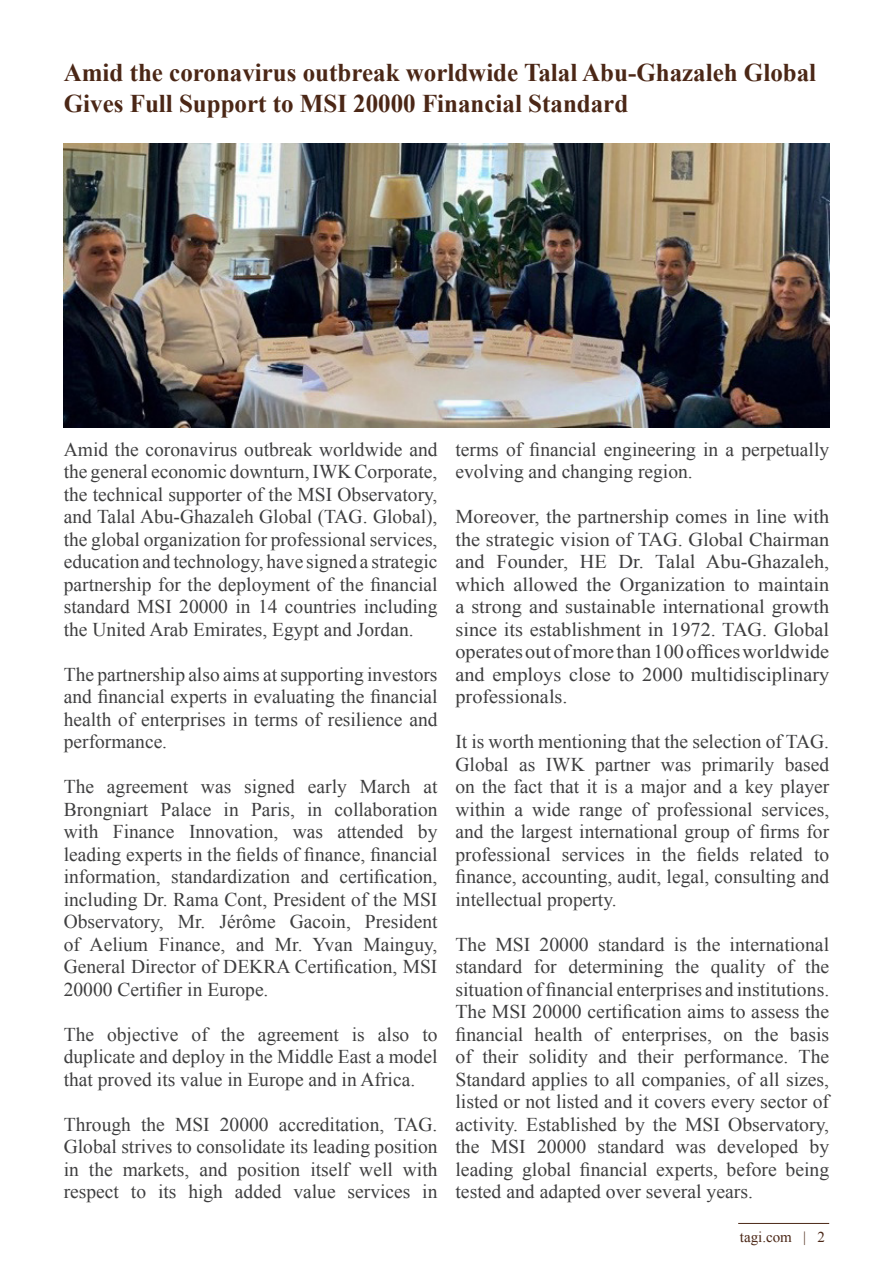
<style>
.page{position:relative;width:893px;height:1263px;background:#fff}
.page>*{position:absolute;margin:0;border:0;box-sizing:border-box;transform-origin:0 0}
.t1{font:700 25.5px/30.6px "Times New Roman";color:#4b2716}
.t2{font:19.5px/22.5px "Times New Roman";color:#3e3e3f}
.t3{font:19.5px/22.5px "Times New Roman";color:#3e3e3f;text-align:right;scale:1.04 1}
.t4{font:15px "Times New Roman";color:#4b2716}
</style>
<div class="page">
<hr style="left:738px;top:1223px;width:91px;height:1px;background:#4b2716">
<img style="left:64px;top:144px;width:765px;height:283px">
<p class="t1" style="left:64px;top:57px;width:754px">Amid the coronavirus outbreak worldwide Talal Abu-Ghazaleh Global<br>Gives Full Support to MSI 20000 Financial Standard</p>
<p class="t2" style="left:64px;top:438px;width:375px;text-align:justify">Amid the coronavirus outbreak worldwide and the general economic downturn, IWK Corporate, the technical supporter of the MSI Observatory, and Talal Abu-Ghazaleh Global (TAG. Global ,( the global organization for professional services, educationandtechnology,havesignedastrategic partnership for the deployment of the financial standard MSI 20000 in 14 countries including the United Arab Emirates, Egypt and Jordan.</p>
<p class="t2" style="left:64px;top:663px;width:375px;text-align:justify">The partnership also aims at supporting investors and financial experts in evaluating the financial health of enterprises in terms of resilience and performance.</p>
<p class="t2" style="left:423px;top:775px;width:16px">at</p>
<p class="t2" style="left:64px;top:775px;width:32px">The</p>
<p class="t2" style="left:244px;top:775px;width:52px">signed</p>
<p class="t2" style="left:308px;top:775px;width:40px">early</p>
<p class="t2" style="left:360px;top:775px;width:52px">March</p>
<p class="t2" style="left:107px;top:775px;width:83px">agreement</p>
<p class="t2" style="left:201px;top:775px;width:32px">was</p>
<p class="t2" style="left:64px;top:798px;width:86px">Brongniart</p>
<p class="t2" style="left:161px;top:798px;width:52px">Palace</p>
<p class="t2" style="left:224px;top:798px;width:17px">in</p>
<p class="t2" style="left:251px;top:798px;width:45px">Paris,</p>
<p class="t2" style="left:307px;top:798px;width:17px">in</p>
<p class="t2" style="left:335px;top:798px;width:104px">collaboration</p>
<p class="t2" style="left:64px;top:820px;width:36px">with</p>
<p class="t2" style="left:64px;top:843px;width:375px">leading experts in the fields of finance, financial</p>
<p class="t2" style="left:339px;top:865px;width:100px">certification,</p>
<p class="t2" style="left:113px;top:820px;width:63px">Finance</p>
<p class="t2" style="left:189px;top:820px;width:91px">Innovation,</p>
<p class="t2" style="left:337px;top:820px;width:68px">attended</p>
<p class="t2" style="left:418px;top:820px;width:21px">by</p>
<p class="t2" style="left:293px;top:820px;width:32px">was</p>
<p class="t2" style="left:64px;top:865px;width:98px">information,</p>
<p class="t2" style="left:64px;top:888px;width:375px">including Dr. Rama Cont, President of the MSI</p>
<p class="t2" style="left:365px;top:910px;width:74px">President</p>
<p class="t2" style="left:171px;top:865px;width:121px">standardization</p>
<p class="t2" style="left:301px;top:865px;width:30px">and</p>
<p class="t2" style="left:64px;top:910px;width:101px">Observatory,</p>
<p class="t2" style="left:290px;top:910px;width:63px">Gacoin,</p>
<p class="t2" style="left:219px;top:910px;width:58px">Jérôme</p>
<p class="t2" style="left:178px;top:910px;width:29px">Mr.</p>
<p class="t2" style="left:90px;top:933px;width:60px">Aelium</p>
<p class="t2" style="left:159px;top:933px;width:68px">Finance,</p>
<p class="t2" style="left:236px;top:933px;width:30px">and</p>
<p class="t2" style="left:363px;top:933px;width:76px">Mainguy,</p>
<p class="t2" style="left:64px;top:933px;width:375px">of<br>General Director of DEKRA Certification, MSI<br>20000 Certifier in Europe.</p>
<p class="t2" style="left:422px;top:1023px;width:17px">to</p>
<p class="t2" style="left:275px;top:933px;width:29px">Mr.</p>
<p class="t2" style="left:312px;top:933px;width:42px">Yvan</p>
<p class="t2" style="left:107px;top:1023px;width:73px">objective</p>
<p class="t2" style="left:64px;top:1023px;width:375px">The<br>duplicate and deploy in the Middle East a model that proved its value in Europe and in Africa.</p>
<p class="t2" style="left:394px;top:1113px;width:45px">TAG.</p>
<p class="t2" style="left:221px;top:1023px;width:25px">the</p>
<p class="t2" style="left:352px;top:1023px;width:15px">is</p>
<p class="t2" style="left:378px;top:1023px;width:33px">also</p>
<p class="t2" style="left:192px;top:1023px;width:18px">of</p>
<p class="t2" style="left:258px;top:1023px;width:83px">agreement</p>
<p class="t2" style="left:64px;top:1113px;width:69px">Through</p>
<p class="t2" style="left:64px;top:1135px;width:375px">Global strives to consolidate its leading position</p>
<p class="t2" style="left:403px;top:1158px;width:36px">with</p>
<p class="t2" style="left:141px;top:1113px;width:25px">the</p>
<p class="t2" style="left:279px;top:1113px;width:107px">accreditation,</p>
<p class="t2" style="left:175px;top:1113px;width:36px">MSI</p>
<p class="t2" style="left:220px;top:1113px;width:50px">20000</p>
<p class="t2" style="left:64px;top:1158px;width:17px">in</p>
<p class="t2" style="left:89px;top:1158px;width:25px">the</p>
<p class="t2" style="left:123px;top:1158px;width:68px">markets,</p>
<p class="t2" style="left:199px;top:1158px;width:30px">and</p>
<p class="t2" style="left:237px;top:1158px;width:64px">position</p>
<p class="t2" style="left:310px;top:1158px;width:40px">itself</p>
<p class="t2" style="left:359px;top:1158px;width:35px">well</p>
<p class="t2" style="left:64px;top:1180px;width:57px">respect</p>
<p class="t2" style="left:131px;top:1180px;width:17px">to</p>
<p class="t2" style="left:158px;top:1180px;width:20px">its</p>
<p class="t2" style="left:188px;top:1180px;width:36px">high</p>
<p class="t2" style="left:235px;top:1180px;width:48px">added</p>
<p class="t2" style="left:293px;top:1180px;width:44px">value</p>
<p class="t2" style="left:348px;top:1180px;width:64px">services</p>
<p class="t2" style="left:422px;top:1180px;width:17px">in</p>
<p class="t2" style="left:455px;top:438px;width:375px">terms of financial engineering in a perpetually evolving and changing region.</p>
<p class="t3" style="left:455px;top:505px;width:361px">Moreover, the partnership comes in line with the strategic vision of TAG. Global Chairman<br>Abu-Ghazaleh,</p>
<p class="t3" style="left:455px;top:550px;width:361px;text-align:left">and<br>which allowed the Organization to maintain a strong and sustainable international growth since its establishment in 1972. TAG. Global operatesoutofmorethan100officesworldwide and employs close to 2000 multidisciplinary professionals.</p>
<p class="t2" style="left:455px;top:730px;width:375px;text-align:right">It is worth mentioning that the selection of TAG. based</p>
<p class="t3" style="left:496px;top:550px;width:71px">Founder,</p>
<p class="t3" style="left:655px;top:550px;width:40px">Talal</p>
<p class="t3" style="left:580px;top:550px;width:27px">HE</p>
<p class="t3" style="left:618px;top:550px;width:26px">Dr.</p>
<p class="t2" style="left:455px;top:753px;width:55px">Global</p>
<p class="t2" style="left:455px;top:775px;width:375px">on the fact that it is a major and a key player</p>
<p class="t2" style="left:761px;top:798px;width:69px">services,</p>
<p class="t2" style="left:702px;top:753px;width:74px">primarily</p>
<p class="t2" style="left:546px;top:753px;width:40px">IWK</p>
<p class="t2" style="left:595px;top:753px;width:57px">partner</p>
<p class="t2" style="left:519px;top:753px;width:18px">as</p>
<p class="t2" style="left:661px;top:753px;width:32px">was</p>
<p class="t2" style="left:455px;top:798px;width:51px">within</p>
<p class="t2" style="left:455px;top:820px;width:375px">and the largest international group of firms for</p>
<p class="t2" style="left:814px;top:843px;width:17px">to</p>
<p class="t2" style="left:532px;top:798px;width:39px">wide</p>
<p class="t2" style="left:657px;top:798px;width:97px">professional</p>
<p class="t2" style="left:632px;top:798px;width:18px">of</p>
<p class="t2" style="left:579px;top:798px;width:45px">range</p>
<p class="t2" style="left:514px;top:798px;width:10px">a</p>
<p class="t2" style="left:455px;top:843px;width:375px">professional<br>finance, accounting, audit, legal, consulting and intellectual property.</p>
<p class="t2" style="left:730px;top:933px;width:101px">international</p>
<p class="t2" style="left:562px;top:843px;width:64px">services</p>
<p class="t2" style="left:636px;top:843px;width:17px">in</p>
<p class="t2" style="left:662px;top:843px;width:25px">the</p>
<p class="t2" style="left:697px;top:843px;width:44px">fields</p>
<p class="t2" style="left:750px;top:843px;width:55px">related</p>
<p class="t2" style="left:455px;top:933px;width:32px">The</p>
<p class="t2" style="left:598px;top:933px;width:68px">standard</p>
<p class="t2" style="left:674px;top:933px;width:15px">is</p>
<p class="t2" style="left:696px;top:933px;width:26px">the</p>
<p class="t2" style="left:495px;top:933px;width:37px">MSI</p>
<p class="t2" style="left:540px;top:933px;width:51px">20000</p>
<p class="t2" style="left:455px;top:955px;width:68px">standard</p>
<p class="t2" style="left:455px;top:978px;width:375px">situation offinancial enterprises and institutions.</p>
<p class="t2" style="left:455px;top:1000px;width:375px">The MSI 20000 certification aims to assess the</p>
<p class="t2" style="left:790px;top:1023px;width:41px">basis</p>
<p class="t2" style="left:568px;top:955px;width:97px">determining</p>
<p class="t2" style="left:675px;top:955px;width:26px">the</p>
<p class="t2" style="left:711px;top:955px;width:56px">quality</p>
<p class="t2" style="left:805px;top:955px;width:26px">the</p>
<p class="t2" style="left:534px;top:955px;width:24px">for</p>
<p class="t2" style="left:777px;top:955px;width:18px">of</p>
<p class="t2" style="left:455px;top:1023px;width:69px">financial</p>
<p class="t2" style="left:535px;top:1023px;width:50px">health</p>
<p class="t2" style="left:622px;top:1023px;width:92px">enterprises,</p>
<p class="t2" style="left:754px;top:1023px;width:26px">the</p>
<p class="t2" style="left:594px;top:1023px;width:18px">of</p>
<p class="t2" style="left:723px;top:1023px;width:21px">on</p>
<p class="t2" style="left:482px;top:1045px;width:38px">their</p>
<p class="t2" style="left:529px;top:1045px;width:61px">solidity</p>
<p class="t2" style="left:599px;top:1045px;width:30px">and</p>
<p class="t2" style="left:637px;top:1045px;width:38px">their</p>
<p class="t2" style="left:799px;top:1045px;width:32px">The</p>
<p class="t2" style="left:455px;top:1045px;width:18px">of</p>
<p class="t2" style="left:455px;top:1068px;width:375px">Standard applies to all companies, of all sizes,</p>
<p class="t2" style="left:455px;top:1090px;width:375px">listed or not listed and it covers every sector of</p>
<p class="t2" style="left:455px;top:1113px;width:375px">activity. Established by the MSI Observatory,</p>
<p class="t2" style="left:809px;top:1135px;width:21px">by</p>
<p class="t2" style="left:684px;top:1045px;width:106px">performance.</p>
<p class="t2" style="left:455px;top:1135px;width:375px">the<br>leading global financial experts, before being tested and adapted over several years.</p>
<p class="t2" style="left:597px;top:1135px;width:68px">standard</p>
<p class="t2" style="left:717px;top:1135px;width:82px">developed</p>
<p class="t2" style="left:491px;top:1135px;width:37px">MSI</p>
<p class="t2" style="left:537px;top:1135px;width:51px">20000</p>
<p class="t2" style="left:675px;top:1135px;width:32px">was</p>
<p class="t4" style="left:740px;top:1226px;width:54px">tagi.com</p>
<p class="t4" style="left:803px;top:1226px;width:4px">|</p>
<p class="t4" style="left:817px;top:1226px;width:9px">2</p>
</div>
